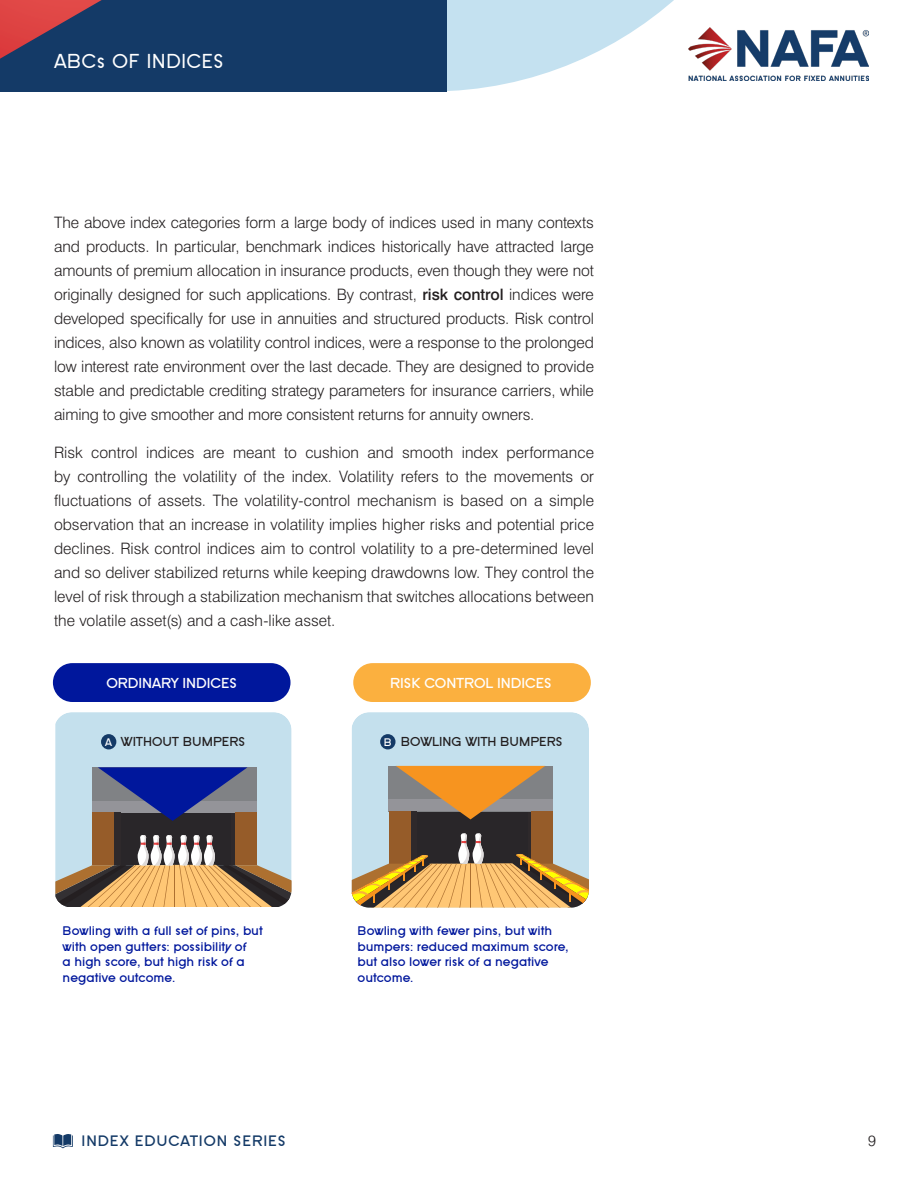
<style>
.page{position:relative;width:918px;height:1188px;background:#fff}
.page>*{position:absolute;margin:0;border:0;box-sizing:border-box;transform-origin:0 0}
.t1{font:21px "SF Old Republic";letter-spacing:.01em;color:#fff}
.t2{font:300 15.75px/24px "Swiss 721 BT";letter-spacing:-.005em;color:#231f20;text-align:justify}
.t3{font:700 15.75px "SF Old Republic";letter-spacing:.05em;color:#143a67}
.Sidebar_Title{font:700 15px "SF Old Republic";color:#fff}
.t4{font:300 15px "Swiss 721 BT";color:#231f20}
.t5{font:700 13.5px "SF Old Republic";letter-spacing:-.01em;color:#231f20}
.t6{font:700 12.9px/15.6px "SF Old Republic";letter-spacing:-.005em;color:#00179c}
.t7{font:700 11.4px "SF Old Republic";color:#fff}
.s1{font-weight:500}
.s2{font-family:"Helvetica Neue";font-weight:400}
</style>
<div class="page">
<svg style="left:446px;top:0;width:243px;height:91px;fill:#c4e1f0"></svg>
<div style="left:0;top:0;width:446px;height:92px;background:#143a67"></div>
<svg style="left:0;top:0;width:102px;height:59px"></svg>
<svg style="left:53px;top:1134px;width:20px;height:14px"></svg>
<img style="left:689px;top:27px;width:180px;height:54px">
<div style="left:55px;top:712px;width:237px;height:123px;background:#c4e0ed"></div>
<div style="left:229px;top:813px;width:6px;height:52px;background:#2e292b"></div>
<div style="left:117px;top:813px;width:114px;height:52px;background:#292629"></div>
<div style="left:92px;top:767px;width:165px;height:46px;background:#808285"></div>
<div style="left:92px;top:801px;width:165px;height:12px;background:#949499"></div>
<div style="left:114px;top:813px;width:6px;height:52px;background:#2e292b"></div>
<div style="left:92px;top:813px;width:22px;height:52px;background:#965c29"></div>
<div style="left:235px;top:813px;width:22px;height:52px;background:#965c29"></div>
<svg style="left:98px;top:767px;width:149px;height:54px"></svg>
<svg style="left:55px;top:835px;width:237px;height:72px"></svg>
<div style="left:352px;top:712px;width:237px;height:121px;background:#c4e0ed"></div>
<div style="left:525px;top:811px;width:6px;height:53px;background:#2e292b"></div>
<div style="left:413px;top:811px;width:114px;height:53px;background:#292629"></div>
<div style="left:389px;top:766px;width:164px;height:45px;background:#808285"></div>
<div style="left:389px;top:799px;width:164px;height:12px;background:#949499"></div>
<div style="left:410px;top:811px;width:7px;height:53px;background:#2e292b"></div>
<div style="left:389px;top:811px;width:21px;height:53px;background:#965c29"></div>
<div style="left:531px;top:811px;width:22px;height:53px;background:#965c29"></div>
<svg style="left:396px;top:766px;width:149px;height:53px"></svg>
<svg style="left:352px;top:833px;width:237px;height:75px"></svg>
<div style="left:53px;top:663px;width:238px;height:39px;background:#00179c;border-radius:19px"></div>
<div style="left:353px;top:663px;width:238px;height:39px;background:#fbb03f;border-radius:19px"></div>
<div style="left:380px;top:734px;width:16px;height:15px;background:#143a67;border-radius:50%"></div>
<div style="left:101px;top:734px;width:15px;height:15px;background:#143a67;border-radius:50%"></div>
<h1 class="t1" style="left:54px;top:50px;width:172px">ABCs OF INDICES</h1>
<p class="t2" style="left:54px;top:210px;width:542px">The above index categories form a large body of indices used in many contexts and products. In particular, benchmark indices historically have attracted large amounts of premium allocation in insurance products, even though they were not originally designed for such applications. By contrast, <span class="s1">risk control</span> indices were developed specifically for use in annuities and structured products. Risk control indices, also known as volatility control indices, were a response to the prolonged low interest rate environment over the last decade. They are designed to provide stable and predictable crediting strategy parameters for insurance carriers, while aiming to give smoother and more consistent returns for annuity owners.</p>
<p class="t2" style="left:54px;top:440px;width:542px">Risk control indices are meant to cushion and smooth index performance by controlling the volatility of the index. Volatility refers to the movements or fluctuations of assets. The volatility-control mechanism is based on a simple observation that an increase in volatility implies higher risks and potential price declines. Risk control indices aim to control volatility to a pre-determined level and so deliver stabilized returns while keeping drawdowns low. They control the level of risk through a stabilization mechanism that switches allocations between the volatile asset(s) and a cash-like asset.</p>
<p class="Sidebar_Title" style="left:106px;top:675px;width:132px">ORDINARY INDICES</p>
<p class="Sidebar_Title" style="left:390px;top:675px;width:163px">RISK CONTROL INDICES</p>
<h2 class="t7" style="left:105px;top:736px;width:8px">A</h2>
<h2 class="t5" style="left:121px;top:735px;width:126px">WITHOUT BUMPERS</h2>
<h2 class="t7" style="left:384px;top:736px;width:10px">B</h2>
<h2 class="t5" style="left:401px;top:735px;width:163px">BOWLING WITH BUMPERS</h2>
<h2 class="t6" style="left:63px;top:923px;width:202px">Bowling with a full set of pins<span class="s2">,</span> but with open gutters: possibility of<br>a high score<span class="s2">,</span> but high risk of a negative outcome.</h2>
<h2 class="t6" style="left:358px;top:923px;width:213px">Bowling with fewer pins<span class="s2">,</span> but with bumpers: reduced maximum score<span class="s2">, </span>but also lower risk of a negative outcome.</h2>
<p class="t3" style="left:82px;top:1133px;width:206px">INDEX EDUCATION SERIES</p>
<p class="t4" style="left:868px;top:1131px;width:9px">9</p>
</div>
